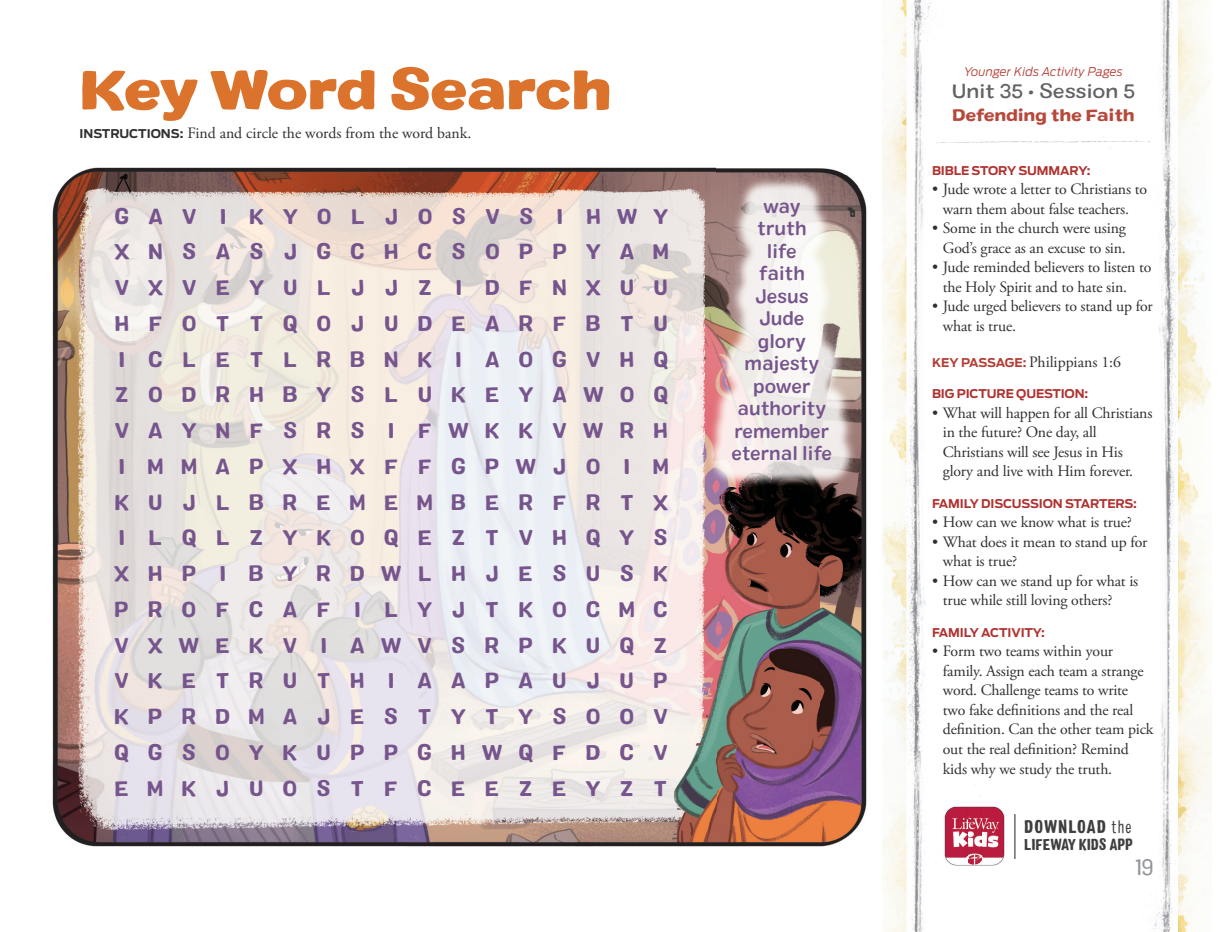
<style>
.page{position:relative;width:1229px;height:932px;background:#fff}
.page>*{position:absolute;margin:0;border:0;box-sizing:border-box;transform-origin:0 0}
.t1{font:900 expanded 54px "Colby";letter-spacing:-.045em;color:#db732d}
.t2{font:22.5px "Colby St Reg";color:#939598}
.t3{font:21px/35.7px "Colby St Bld";letter-spacing:.915em;color:#76548c;text-align:justify}
.t4{font:19.5px/22.5px "Colby St Med";color:#76548c;text-align:center}
.t5{font:500 expanded 19.5px "Colby";color:#636366}
.t6{font:900 condensed 18.15px "Colby";letter-spacing:.06em;color:#3e3e3f}
.t7{font:16.5px "Colby Ex Bld";letter-spacing:-.015em;color:#b6493b}
.t8{font:15.75px/19.5px "Adobe Garamond Pro";letter-spacing:-.01em;color:#312f30}
.t9{font:900 condensed 15.75px "Colby";color:#3e3e3f}
.t10{font:700 12px "Antenna";letter-spacing:-.01em;color:#af3331}
.t11{font:italic 300 12px "Antenna";letter-spacing:.01em;color:#b23e36}
.s1{font-family:"Antenna";font-weight:700;font-size:12px}
.s2{font-family:"Antenna";font-weight:700;font-size:12px;color:#b23e36}
.s3{font-weight:300}
</style>
<div class="page">
<img style="left:1103px;top:0;width:108px;height:932px">
<img style="left:882px;top:0;width:99px;height:932px">
<img style="left:52px;top:167px;width:664px;height:680px">
<img style="left:716px;top:168px;width:142px;height:18px">
<img style="left:819px;top:186px;width:48px;height:661px">
<img style="left:716px;top:487px;width:103px;height:360px">
<img style="left:940px;top:802px;width:65px;height:67px">
<hr style="left:1014px;top:814px;width:1px;height:45px;background:#231f20">
<svg style="left:935px;top:141px;width:216px;height:2px"></svg>
<img style="left:706px;top:176px;width:151px;height:311px">
<h1 class="t1" style="left:80px;top:52px;width:534px">Key Word Search</h1>
<p class="t8" style="left:80px;top:124px;width:393px"><span class="s1">INSTRUCTIONS:</span> Find and circle the words from the word bank.</p>
<p class="t3" style="left:114px;top:198px;width:557px">GAV I KYOLJOSVS I HWY XNSASJGCHCSOPPYAM VXVEYULJJZ I DFNXUU HFOTTQOJUDEARFBTU I CLETLRBNK I AOGVHQ ZODRHBYSLUKEYAWOQ VAYNFSRS I FWKKVWRH I MMAPXHXFFGPWJO I M KUJLBREMEMBERFRTX I LQLZYKOQEZTVHQYS XHP I BYRDWLHJESUSK PROFCAF I LYJTKOCMC VXWEKV I AWVSRPKUQZ VKETRUTH I AAPAUJUP KPRDMAJESTYTYSOOV QGSOYKUPPGHWQFDCV EMKJUOSTFCEEZEYZT</p>
<p class="t4" style="left:731px;top:194px;width:102px">way<br>truth<br>life<br>faith<br>Jesus<br>Jude<br>glory majesty power authority remember eternal life</p>
<p class="t11" style="left:964px;top:63px;width:160px">Younger Kids Activity Pages</p>
<p class="t5" style="left:952px;top:79px;width:184px">Unit 35 • Session 5</p>
<p class="t7" style="left:952px;top:104px;width:184px">Defending the Faith</p>
<p class="t10" style="left:932px;top:163px;width:160px">BIBLE STORY SUMMARY:</p>
<p class="t8" style="left:932px;top:180px;width:217px;text-align:center">• Jude wrote a letter to Christians to warn them about false teachers.</p>
<p class="t8" style="left:932px;top:219px;width:195px;text-align:right">• Some in the church were using<br>God’s grace as an excuse to sin.</p>
<p class="t8" style="left:942px;top:258px;width:210px;text-indent:-11px">• Jude reminded believers to listen to the Holy Spirit and to hate sin.</p>
<p class="t8" style="left:942px;top:297px;width:211px;text-indent:-11px">• Jude urged believers to stand up for what is true.</p>
<p class="t8" style="left:932px;top:352px;width:190px"><span class="s2">KEY PASSAGE:</span> Philippians 1:6</p>
<p class="t10" style="left:932px;top:387px;width:158px">BIG PICTURE QUESTION:</p>
<p class="t8" style="left:942px;top:403px;width:211px;text-indent:-11px">• What will happen for all Christians in the future? One day, all<br>Christians will see Jesus in His glory and live with Him forever.</p>
<p class="t10" style="left:932px;top:496px;width:206px">FAMILY DISCUSSION STARTERS:</p>
<p class="t8" style="left:932px;top:513px;width:201px">• How can we know what is true?</p>
<p class="t8" style="left:942px;top:532px;width:206px;text-indent:-11px">• What does it mean to stand up for what is true?</p>
<p class="t8" style="left:942px;top:571px;width:197px;text-indent:-11px">• How can we stand up for what is true while still loving others?</p>
<p class="t10" style="left:932px;top:625px;width:114px">FAMILY ACTIVITY:</p>
<p class="t8" style="left:942px;top:642px;width:212px;text-indent:-11px">• Form two teams within your family. Assign each team a strange word. Challenge teams to write two fake definitions and the real definition. Can the other team pick out the real definition? Remind kids why we study the truth.</p>
<p class="t6" style="left:1024px;top:815px;width:109px">DOWNLOAD <span class="s3">the</span></p>
<p class="t9" style="left:1024px;top:834px;width:110px">LIFEWAY KIDS APP</p>
<h2 class="t2" style="left:1134px;top:853px;width:20px">19</h2>
</div>
